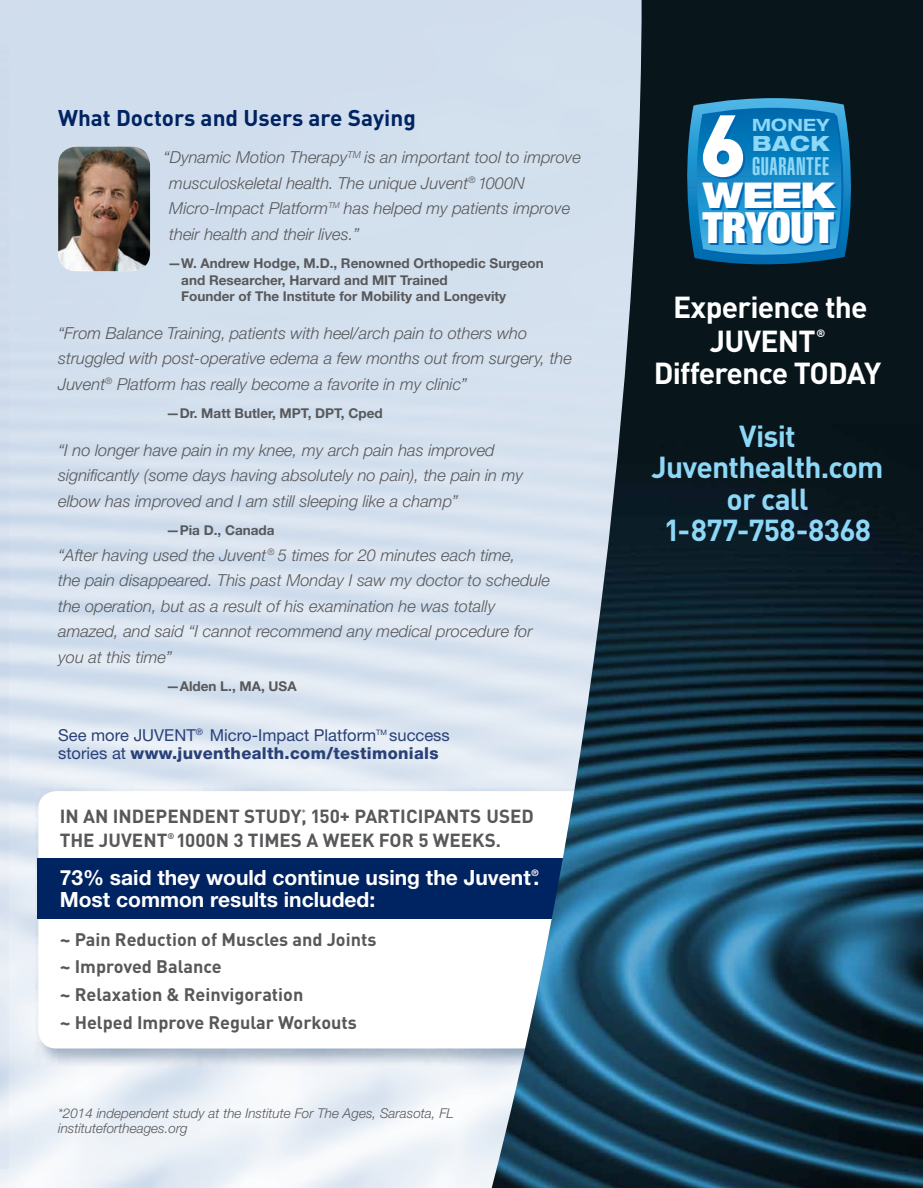
<style>
.page{position:relative;width:923px;height:1188px;background:#fff}
.page>*{position:absolute;margin:0;border:0;box-sizing:border-box;transform-origin:0 0}
.t1{font:900 86.1px "DIN";color:#fff}
.t2{font:900 condensed 43.05px "Helvetica Neue LT Std";letter-spacing:-.005em;color:#fff}
.t3{font:900 expanded 35.55px "Helvetica Neue LT Std";color:#fff}
.t4{font:700 30px/31.5px "DIN";letter-spacing:-.025em;color:#8dd7f7;text-align:center}
.t5{font:700 30px/34.5px "DIN";letter-spacing:-.025em;color:#fff;text-align:center}
.t6{font:25.05px "Helvetica LT Std Ultra Comp";letter-spacing:.025em;color:#8dd7f7}
.t7{font:700 22.5px "DIN";color:#002361}
.t8{font:700 21px "Helvetica Neue LT Std";color:#fff}
.t9{font:800 expanded 21px "Helvetica Neue LT Std";color:#8dd7f7}
.t10{font:700 18.75px/24px "DIN";color:#57585a}
.t11{font:700 18px/27.8px "DIN";color:#57585a}
.t12{font:700 expanded 16.95px "Helvetica Neue LT Std";letter-spacing:.02em;color:#8dd7f7}
.t13{font:italic 300 16.5px/25.5px "Helvetica Neue LT Std";color:#57585a}
.t14{font:16.5px/18.3px "Helvetica Neue LT Std";color:#294177}
.t15{font:700 13.5px/16.5px "Helvetica Neue LT Std";color:#57585a}
.t16{font:italic 300 13.5px/15px "Helvetica Neue LT Std";color:#57585a}
.t17{font:700 10.5px "DIN";color:#fff}
.t18{font:700 9px "Helvetica Neue LT Std";color:#fff}
.t19{font:700 8.25px "DIN";color:#57585a}
.s1{font-weight:800}
.s2{font-size:18px}
</style>
<div class="page">
<img style="left:58px;top:147px;width:92px;height:124px">
<img style="left:36px;top:789px;width:455px;height:277px">
<div style="left:38px;top:791px;width:564px;height:257px;background:#fff;border-radius:18px"></div>
<div style="left:38px;top:858px;width:539px;height:60px;background:#002361"></div>
<img style="left:491px;top:0;width:431px;height:1188px">
<svg style="left:684px;top:88px;width:168px;height:1px"></svg>
<svg style="left:678px;top:98px;width:181px;height:175px;background:#1775a7"></svg>
<h3 class="t7" style="left:58px;top:103px;width:359px">What Doctors and Users are Saying</h3>
<p class="t13" style="left:169px;top:144px;width:413px;text-indent:-6px">“Dynamic Motion Therapy<sup>TM</sup> is an important tool to improve musculoskeletal health. The unique Juvent<sup>®</sup> 1000N Micro-Impact Platform<sup>TM</sup> has helped my patients improve their health and their lives.”</p>
<p class="t15" style="left:181px;top:255px;width:364px;text-indent:-14px">—W. Andrew Hodge, M.D., Renowned Orthopedic Surgeon and Researcher, Harvard and MIT Trained<br>Founder of The Institute for Mobility and Longevity</p>
<p class="t13" style="left:58px;top:320px;width:515px">“From Balance Training, patients with heel/arch pain to others who struggled with post-operative edema a few months out from surgery, the<br>Juvent<sup>®</sup> Platform has really become a favorite in my clinic”</p>
<p class="t15" style="left:166px;top:405px;width:218px">—Dr. Matt Butler, MPT, DPT, Cped</p>
<p class="t13" style="left:58px;top:437px;width:466px">“I no longer have pain in my knee, my arch pain has improved significantly (some days having absolutely no pain), the pain in my elbow has improved and I am still sleeping like a champ”</p>
<p class="t15" style="left:166px;top:522px;width:110px">—Pia D., Canada</p>
<p class="t13" style="left:58px;top:542px;width:493px">“After having used the Juvent<sup>®</sup> 5 times for 20 minutes each time,<br>the pain disappeared. This past Monday I saw my doctor to schedule the operation, but as a result of his examination he was totally amazed, and said “I cannot recommend any medical procedure for you at this time”</p>
<p class="t15" style="left:166px;top:678px;width:132px">—Alden L., MA, USA</p>
<p class="t14" style="left:58px;top:726px;width:393px">See more JUVENT<sup>®</sup> Micro-Impact Platform<sup>TM</sup> success stories at <span class="s1">www.juventhealth.com/testimonials</span></p>
<p class="t10" style="left:60px;top:804px;width:475px">IN AN INDEPENDENT STUDY,<sup>*</sup> 150+ PARTICIPANTS USED<br>THE JUVENT</p>
<p class="t19" style="left:167px;top:831px;width:8px">®</p>
<p class="t10" style="left:176px;top:828px;width:326px">1000N 3 TIMES A WEEK FOR 5 WEEKS<span class="s2">.</span></p>
<p class="t8" style="left:60px;top:864px;width:481px">73% said they would continue using the Juvent.</p>
<p class="t18" style="left:531px;top:867px;width:9px">®</p>
<p class="t8" style="left:60px;top:887px;width:317px">Most common results included:</p>
<p class="t11" style="left:60px;top:925px;width:318px">~ Pain Reduction of Muscles and Joints ~ Improved Balance<br>~ Relaxation &amp; Reinvigoration<br>~ Helped Improve Regular Workouts</p>
<p class="t16" style="left:58px;top:1106px;width:397px">*2014 independent study at the Institute For The Ages, Sarasota, FL institutefortheages.org</p>
<h1 class="t1" style="left:699px;top:88px;width:49px">6</h1>
<p class="t12" style="left:751px;top:114px;width:79px">MONEY</p>
<p class="t9" style="left:751px;top:130px;width:79px">BACK</p>
<h3 class="t6" style="left:751px;top:152px;width:78px">GUARANTEE</h3>
<h3 class="t3" style="left:702px;top:172px;width:134px">WEEK</h3>
<h2 class="t2" style="left:702px;top:200px;width:132px">TRYOUT</h2>
<h3 class="t5" style="left:673px;top:289px;width:196px">Experience the<br>JUVENT</h3>
<p class="t17" style="left:816px;top:327px;width:10px">®</p>
<h3 class="t5" style="left:653px;top:355px;width:229px">Difference TODAY</h3>
<h3 class="t4" style="left:651px;top:419px;width:233px">Visit<br>Juventhealth.com or call<br>1-877-758-8368</h3>
</div>
